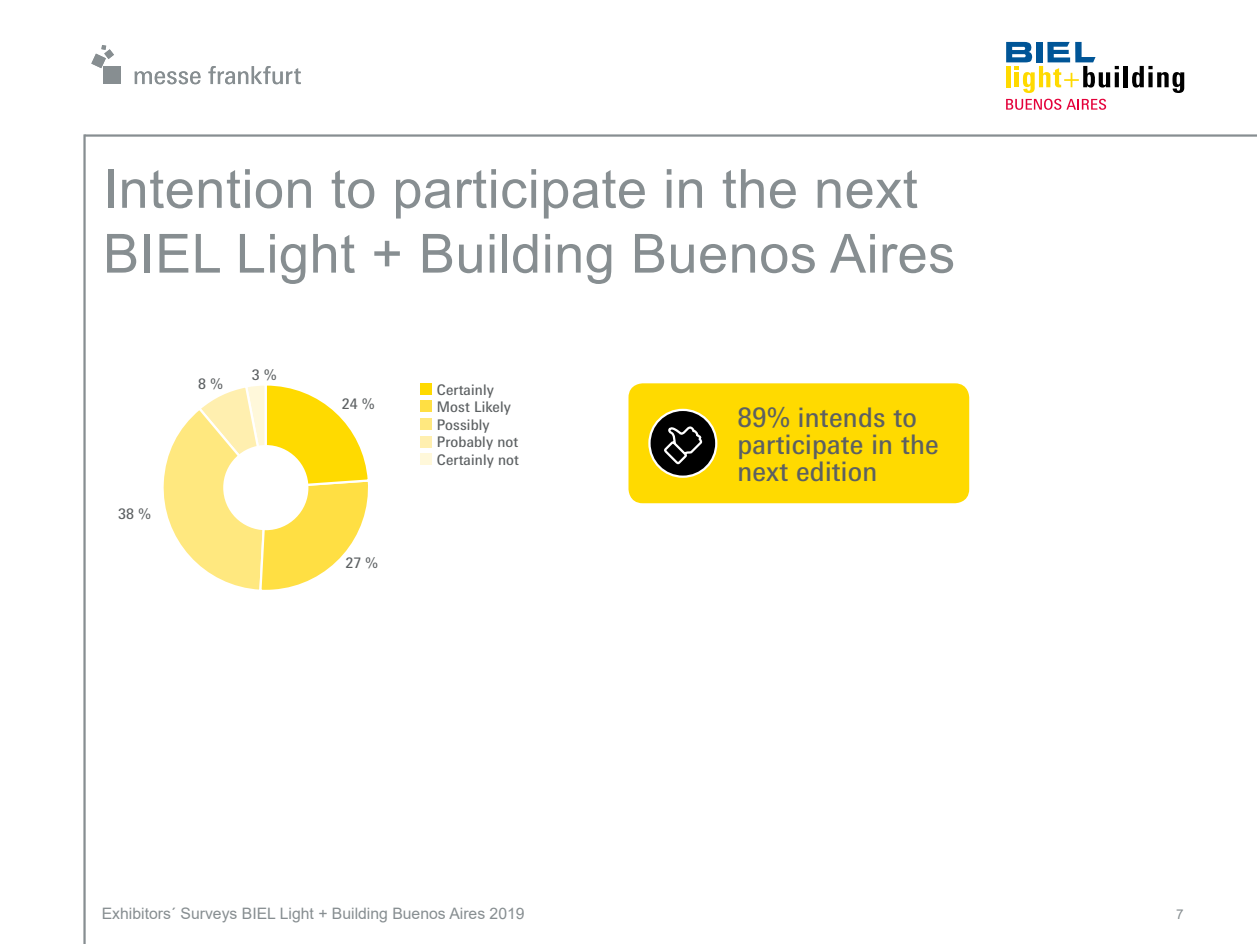
<style>
.page{position:relative;width:1257px;height:944px;background:#fff}
.page>*{position:absolute;margin:0;border:0;box-sizing:border-box;transform-origin:0 0}
.t1{font:54px/64.8px "Arial";letter-spacing:.01em;color:#878e91}
.t2{font:27px/27px "Messe Univers";letter-spacing:.01em;color:#5c6062}
.t3{font:15.75px "Arial";color:#878e91}
.t4{font:14.62px/17.6px "Messe Univers";letter-spacing:.01em;color:#5c6062}
.t5{font:13.5px "Arial";color:#878e91}
</style>
<div class="page">
<div style="left:1123px;top:66px;width:5px;height:21px;background:#000"></div>
<svg style="left:1132px;top:66px;width:52px;height:27px"></svg>
<svg style="left:1006px;top:42px;width:112px;height:51px"></svg>
<svg style="left:1006px;top:99px;width:100px;height:11px"></svg>
<div style="left:420px;top:383px;width:11px;height:11px;background:#ffda00"></div>
<div style="left:420px;top:401px;width:11px;height:11px;background:#ffdf43"></div>
<div style="left:420px;top:418px;width:11px;height:12px;background:#ffe87f"></div>
<div style="left:420px;top:436px;width:11px;height:11px;background:#ffefaf"></div>
<div style="left:420px;top:454px;width:11px;height:11px;background:#fff8da"></div>
<div style="left:628px;top:383px;width:341px;height:120px;background:#ffda00;border-radius:14px"></div>
<svg style="left:649px;top:410px;width:67px;height:67px;background:#1b1b1b"></svg>
<div style="left:648px;top:409px;width:69px;height:69px;border:2px solid #fff;border-radius:50%"></div>
<svg style="left:661px;top:424px;width:44px;height:42px;background:#2b2b2b"></svg>
<svg style="left:163px;top:385px;width:205px;height:205px"></svg>
<div style="left:223px;top:445px;width:85px;height:85px;background:#fff;border:2px solid #fff;border-radius:50%"></div>
<div style="left:103px;top:66px;width:18px;height:18px;background:#878e91"></div>
<svg style="left:91px;top:45px;width:23px;height:23px"></svg>
<svg style="left:135px;top:71px;width:66px;height:13px"></svg>
<svg style="left:208px;top:66px;width:93px;height:18px"></svg>
<hr style="left:83px;top:134px;width:3px;height:810px;background:#878e91">
<hr style="left:85px;top:134px;width:1171px;height:3px;background:#878e91">
<h1 class="t1" style="left:103px;top:156px;width:853px">Intention to participate in the next<br>BIEL Light + Building Buenos Aires</h1>
<p class="t4" style="left:118px;top:505px;width:34px">38 %</p>
<p class="t4" style="left:198px;top:375px;width:26px">8 %</p>
<p class="t4" style="left:252px;top:366px;width:26px">3 %</p>
<p class="t4" style="left:342px;top:395px;width:34px">24 %</p>
<p class="t4" style="left:345px;top:554px;width:34px">27 %</p>
<p class="t4" style="left:437px;top:380px;width:84px">Certainly<br>Most Likely<br>Possibly<br>Probably not<br>Certainly not</p>
<h2 class="t2" style="left:737px;top:404px;width:203px">89% intends to participate in the next edition</h2>
<p class="t3" style="left:102px;top:902px;width:424px">Exhibitors´ Surveys BIEL Light + Building Buenos Aires 2019</p>
<p class="t5" style="left:1176px;top:905px;width:9px">7</p>
</div>
